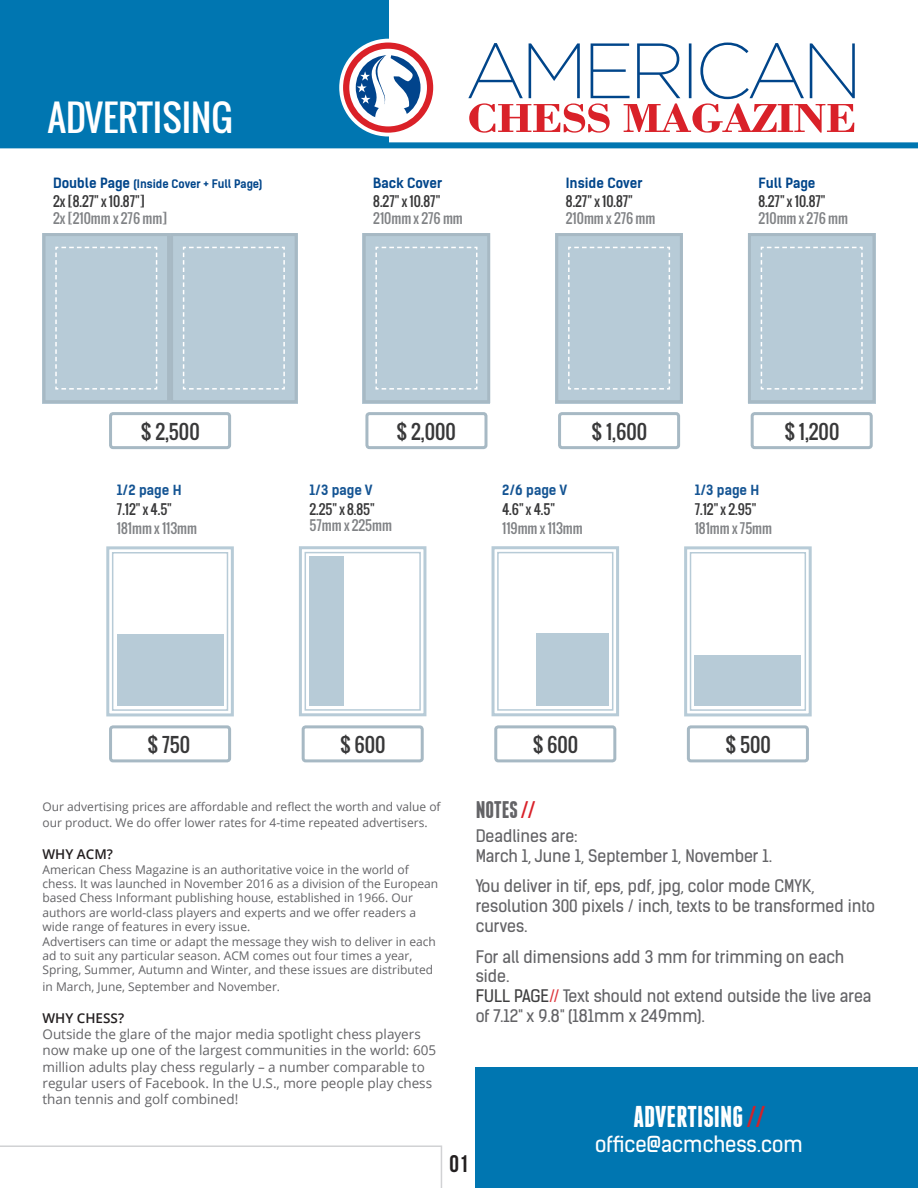
<style>
.page{position:relative;width:918px;height:1188px;background:#fff}
.page>*{position:absolute;margin:0;border:0;box-sizing:border-box;transform-origin:0 0}
.t1{font:36px "Oswald";color:#fff}
.t2{font:700 30px "Franchise Free";color:#fff}
.t3{font:700 24px "Franchise Free";letter-spacing:-.005em;color:#636366}
.t4{font:700 24px "Bebas Neue";color:#231f20}
.t5{font:21px "Kelson Sans";color:#fff}
.t6{font:19.5px "Oswald";color:#383839}
.t7{font:16.5px/19.8px "Kelson Sans";color:#636366}
.t8{font:13.5px/16.2px "Open Sans";color:#636366}
.t9{font:13.5px "Oswald";color:#383839}
.t10{font:13.5px "Oswald";color:#808285}
.t11{font:700 13.5px "Kelson Sans";color:#00458a}
.t12{font:700 13.5px "Kelson Sans";color:#145493}
.t13{font:600 13.5px "Open Sans";color:#231f20}
.t14{font:12px/14.4px "Open Sans";color:#636366}
.t15{font:700 11.25px "Kelson Sans";color:#00458a}
.s1{font-weight:600;color:#231f20}
.s2{color:#d92129}
.s3{color:#3e3e3f}
.s4{color:#dd373e}
.s5{color:#d1232a}
</style>
<div class="page">
<div style="left:476px;top:1067px;width:442px;height:121px;background:#0076b1"></div>
<svg style="left:0;top:1145px;width:442px;height:43px"></svg>
<div style="left:43px;top:233px;width:127px;height:170px;background:#b7cbd7"></div>
<div style="left:170px;top:233px;width:128px;height:170px;background:#b7cbd7"></div>
<div style="left:43px;top:233px;width:127px;height:170px;border:3px solid #a7b9c4"></div>
<div style="left:170px;top:233px;width:128px;height:170px;border:3px solid #a7b9c4"></div>
<svg style="left:55px;top:246px;width:103px;height:144px"></svg>
<svg style="left:182px;top:246px;width:103px;height:144px"></svg>
<div style="left:363px;top:233px;width:127px;height:170px;background:#b7cbd7"></div>
<div style="left:363px;top:233px;width:127px;height:170px;border:3px solid #a7b9c4"></div>
<svg style="left:375px;top:246px;width:103px;height:144px"></svg>
<div style="left:555px;top:233px;width:128px;height:170px;background:#b7cbd7"></div>
<div style="left:555px;top:233px;width:128px;height:170px;border:3px solid #a7b9c4"></div>
<svg style="left:568px;top:246px;width:102px;height:144px"></svg>
<div style="left:748px;top:233px;width:127px;height:170px;background:#b7cbd7"></div>
<div style="left:748px;top:233px;width:127px;height:170px;border:3px solid #a7b9c4"></div>
<svg style="left:760px;top:246px;width:103px;height:144px"></svg>
<div style="left:109px;top:412px;width:122px;height:37px;border:3px solid #a7b9c4;border-radius:3px"></div>
<div style="left:365px;top:412px;width:122px;height:37px;border:3px solid #a7b9c4;border-radius:3px"></div>
<div style="left:558px;top:412px;width:122px;height:37px;border:3px solid #a7b9c4;border-radius:3px"></div>
<div style="left:751px;top:412px;width:122px;height:37px;border:3px solid #a7b9c4;border-radius:3px"></div>
<div style="left:492px;top:546px;width:127px;height:170px;border:3px solid #b7cbd7"></div>
<div style="left:497px;top:552px;width:116px;height:159px;background:#fff;border:2px solid #b7cbd7"></div>
<div style="left:536px;top:633px;width:72px;height:72px;background:#b7cbd7"></div>
<div style="left:494px;top:725px;width:122px;height:37px;border:3px solid #a7b9c4;border-radius:3px"></div>
<div style="left:305px;top:552px;width:116px;height:159px;background:#fff;border:2px solid #b7cbd7"></div>
<div style="left:299px;top:546px;width:127px;height:170px;border:3px solid #b7cbd7"></div>
<div style="left:310px;top:556px;width:34px;height:150px;background:#b7cbd7"></div>
<div style="left:302px;top:725px;width:122px;height:37px;border:3px solid #a7b9c4;border-radius:3px"></div>
<div style="left:684px;top:546px;width:128px;height:170px;border:3px solid #b7cbd7"></div>
<div style="left:690px;top:552px;width:116px;height:159px;background:#fff;border:2px solid #b7cbd7"></div>
<div style="left:695px;top:655px;width:106px;height:51px;background:#b7cbd7"></div>
<div style="left:687px;top:725px;width:122px;height:37px;border:3px solid #a7b9c4;border-radius:3px"></div>
<div style="left:106px;top:546px;width:128px;height:170px;border:3px solid #b7cbd7"></div>
<div style="left:112px;top:552px;width:116px;height:159px;background:#fff;border:2px solid #b7cbd7"></div>
<div style="left:117px;top:634px;width:106px;height:72px;background:#b7cbd7"></div>
<div style="left:109px;top:725px;width:122px;height:37px;border:3px solid #a7b9c4;border-radius:3px"></div>
<div style="left:0;top:0;width:389px;height:145px;background:#0076b1"></div>
<div style="left:339px;top:39px;width:98px;height:97px;background:#fff;border-radius:50%"></div>
<div style="left:0;top:142px;width:918px;height:6px;background:#0076b1"></div>
<svg style="left:468px;top:43px;width:387px;height:90px"></svg>
<svg style="left:343px;top:43px;width:90px;height:90px"></svg>
<p class="t1" style="left:48px;top:90px;width:186px">ADVERTISING</p>
<p class="t11" style="left:53px;top:175px;width:79px">Double Page</p>
<p class="t9" style="left:53px;top:191px;width:93px">[x2 8.27 x" 10.87 ["</p>
<p class="t10" style="left:53px;top:208px;width:116px">[x2 210mm x 276 mm[</p>
<p class="t15" style="left:134px;top:177px;width:130px">(Inside Cover + Full Page(</p>
<p class="t11" style="left:373px;top:175px;width:71px">Back Cover</p>
<p class="t9" style="left:373px;top:191px;width:69px">8.27 x" 10.87"</p>
<p class="t10" style="left:373px;top:208px;width:91px">210mm x 276 mm</p>
<p class="t11" style="left:566px;top:175px;width:78px">Inside Cover</p>
<p class="t9" style="left:566px;top:191px;width:69px">8.27 x" 10.87"</p>
<p class="t10" style="left:566px;top:208px;width:91px">210mm x 276 mm</p>
<p class="t11" style="left:759px;top:175px;width:59px">Full Page</p>
<p class="t9" style="left:759px;top:191px;width:69px">8.27 x" 10.87"</p>
<p class="t10" style="left:759px;top:208px;width:91px">210mm x 276 mm</p>
<p class="t6" style="left:140px;top:417px;width:61px">$ 2,500</p>
<p class="t12" style="left:117px;top:482px;width:66px">1/2 page H</p>
<p class="t9" style="left:117px;top:499px;width:56px">7.12 x" 4.5"</p>
<p class="t10" style="left:117px;top:518px;width:82px">181mm x 113mm</p>
<p class="t6" style="left:396px;top:417px;width:61px">$ 2,000</p>
<p class="t12" style="left:310px;top:482px;width:65px">1/3 page V</p>
<p class="t9" style="left:310px;top:499px;width:67px">2.25 x" 8.85"</p>
<p class="t10" style="left:310px;top:515px;width:84px">57mm x 225mm</p>
<p class="t6" style="left:591px;top:417px;width:57px">$ 1,600</p>
<p class="t12" style="left:502px;top:482px;width:67px">2/6 page V</p>
<p class="t9" style="left:502px;top:499px;width:54px">4.6 x" 4.5"</p>
<p class="t10" style="left:502px;top:518px;width:82px">119mm x 113mm</p>
<p class="t6" style="left:784px;top:417px;width:57px">$ 1,200</p>
<p class="t12" style="left:695px;top:482px;width:66px">1/3 page H</p>
<p class="t9" style="left:695px;top:499px;width:63px">7.12 x" 2.95"</p>
<p class="t10" style="left:695px;top:518px;width:79px">181mm 75x mm</p>
<p class="t6" style="left:147px;top:730px;width:45px">$ 750</p>
<p class="t6" style="left:340px;top:730px;width:47px">$ 600</p>
<p class="t6" style="left:532px;top:730px;width:47px">$ 600</p>
<p class="t6" style="left:725px;top:730px;width:47px">$ 500</p>
<p class="t14" style="left:43px;top:798px;width:400px;line-height:16.2px">Our advertising prices are affordable and reflect the worth and value of our product. We do offer lower rates for 4-time repeated advertisers.</p>
<p class="t13" style="left:43px;top:845px;width:72px">WHY ACM?</p>
<p class="t14" style="left:43px;top:862px;width:397px">American Chess Magazine is an authoritative voice in the world of chess It. was launched in November 2016 as a division of the European based Chess Informant publishing house, established in 1966. Our authors are world-class players and experts and we offer readers a wide range of features in every issue.<br>Advertisers can time or adapt the message they wish to deliver in each ad to suit any particular season. ACM comes out four times a year, Spring, Summer, Autumn and Winter, and these issues are distributed</p>
<p class="t14" style="left:43px;top:979px;width:239px">in March, June, September and November.</p>
<p class="t8" style="left:43px;top:1010px;width:395px"><span class="s1">WHY CHESS?<br></span>Outside the glare of the major media spotlight chess players now make up one of the largest communities in the world: 605 million adults play chess regularly – a number comparable to regular users of Facebook In. the U S. ., more people play chess than tennis and golf combined!</p>
<p class="t4" style="left:449px;top:1150px;width:21px">01</p>
<p class="t3" style="left:476px;top:798px;width:61px">NOTES<span class="s2">//</span></p>
<p class="t7" style="left:476px;top:826px;width:298px">Deadlines are:<br>March 1, June 1, September 1, November 1.</p>
<p class="t7" style="left:476px;top:876px;width:401px">You deliver in tif, eps, pdf, jpg, color mode CMYK, resolution 300 pixels / inch, texts to be transformed into curves.</p>
<p class="t7" style="left:476px;top:947px;width:370px">For all dimensions add 3 mm for trimming on each side.</p>
<p class="t7" style="left:476px;top:986px;width:397px"><span class="s3">FULL PAGE</span><span class="s4">//</span> Text should not extend outside the live area of 7.12 x" 9.8" (181mm x 249mm .(</p>
<p class="t2" style="left:633px;top:1102px;width:133px">ADVERTISING<span class="s5">//</span></p>
<p class="t5" style="left:595px;top:1131px;width:209px">office@acmchess.com</p>
</div>
